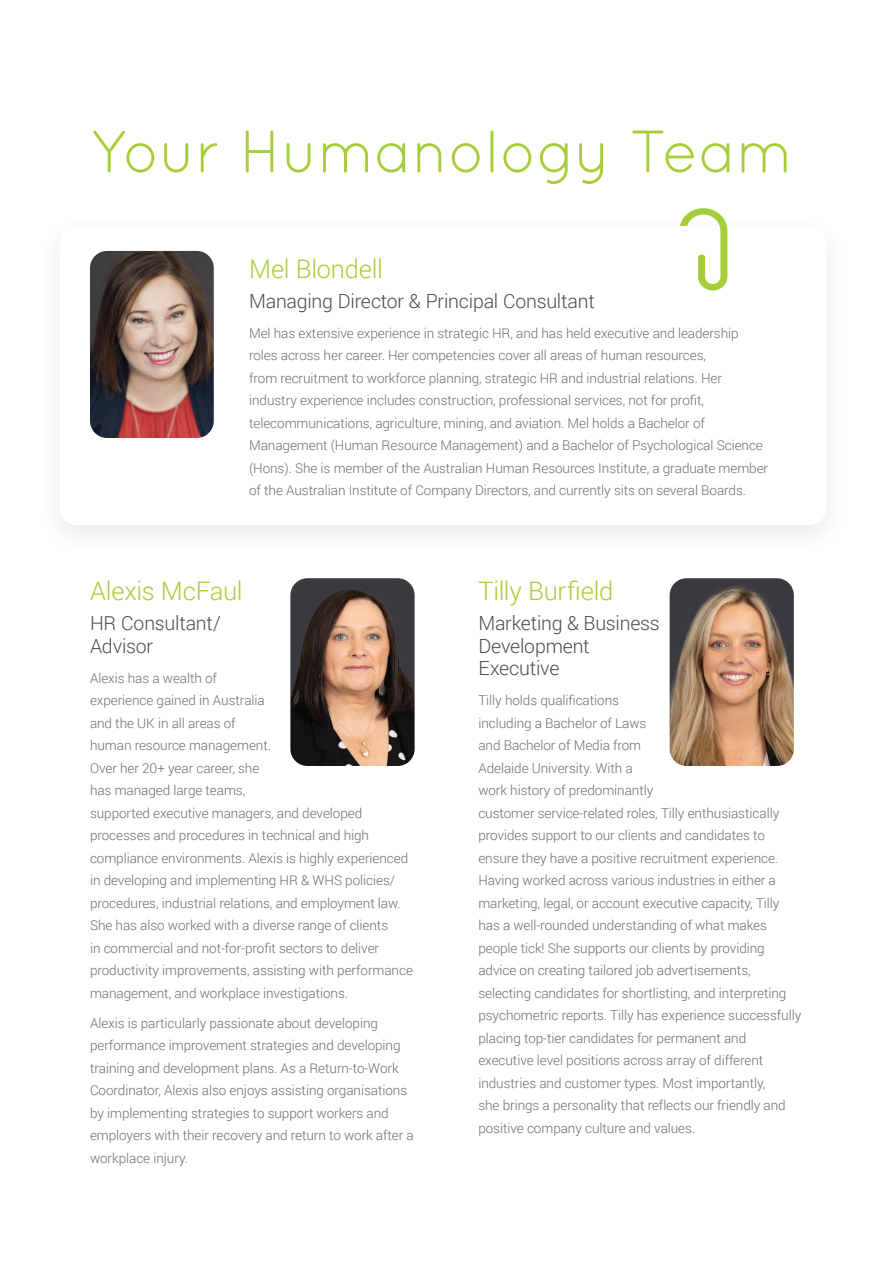
<style>
.page{position:relative;width:893px;height:1263px;background:#fff}
.page>*{position:absolute;margin:0;border:0;box-sizing:border-box;transform-origin:0 0}
.Oswald{font:60px "Quicksand";letter-spacing:-.005em;color:#a6ce39}
.Headline_13_15_Left{font:300 25.5px "Roboto";letter-spacing:-.01em;color:#a6ce39}
.Headline_13_15_Left-2{font:300 19.5px/22.5px "Roboto";letter-spacing:-.01em;color:#4b4c4d}
.Copy_Text_09_14_Full{font:300 13.5px/22.5px "Roboto";letter-spacing:-.005em;color:#6c6d70}
</style>
<div class="page">
<img style="left:290px;top:578px;width:125px;height:188px">
<img style="left:670px;top:578px;width:124px;height:188px">
<img style="left:90px;top:251px;width:124px;height:187px">
<svg style="left:680px;top:208px;width:47px;height:82px"></svg>
<p class="Oswald" style="left:90px;top:117px;width:705px">Your Humanology Team</p>
<p class="Headline_13_15_Left" style="left:249px;top:251px;width:135px">Mel Blondell</p>
<p class="Headline_13_15_Left-2" style="left:249px;top:289px;width:347px">Managing Director &amp; Principal Consultant</p>
<p class="Copy_Text_09_14_Full" style="left:249px;top:321px;width:521px">Mel has extensive experience in strategic HR, and has held executive and leadership roles across her career. Her competencies cover all areas of human resources,<br>from recruitment to workforce planning, strategic HR and industrial relations. Her industry experience includes construction, professional services, not for profit, telecommunications, agriculture, mining, and aviation. Mel holds a Bachelor of Management (Human Resource Management) and a Bachelor of Psychological Science (Hons). She is member of the Australian Human Resources Institute, a graduate member of the Australian Institute of Company Directors, and currently sits on several Boards.</p>
<p class="Headline_13_15_Left" style="left:90px;top:573px;width:154px">Alexis McFaul</p>
<p class="Headline_13_15_Left-2" style="left:90px;top:611px;width:133px">HR Consultant/<br>Advisor</p>
<p class="Copy_Text_09_14_Full" style="left:90px;top:666px;width:324px">Alexis has a wealth of<br>experience gained in Australia<br>and the UK in all areas of<br>human resource management.<br>Over her 20+ year career, she<br>has managed large teams,<br>supported executive managers, and developed processes and procedures in technical and high compliance environments. Alexis is highly experienced in developing and implementing HR &amp; WHS policies/ procedures, industrial relations, and employment law.<br>She has also worked with a diverse range of clients<br>in commercial and not-for-profit sectors to deliver productivity improvements, assisting with performance management, and workplace investigations.</p>
<p class="Copy_Text_09_14_Full" style="left:90px;top:1011px;width:325px">Alexis is particularly passionate about developing performance improvement strategies and developing training and development plans. As a Return-to-Work Coordinator, Alexis also enjoys assisting organisations by implementing strategies to support workers and employers with their recovery and return to work after a workplace injury.</p>
<p class="Headline_13_15_Left" style="left:478px;top:573px;width:136px">Tilly Burfield</p>
<p class="Headline_13_15_Left-2" style="left:478px;top:611px;width:183px">Marketing &amp; Business<br>Development<br>Executive</p>
<p class="Copy_Text_09_14_Full" style="left:478px;top:689px;width:324px">Tilly holds qualifications<br>including a Bachelor of Laws<br>and Bachelor of Media from<br>Adelaide University. With a<br>work history of predominantly<br>customer service-related roles, Tilly enthusiastically provides support to our clients and candidates to ensure they have a positive recruitment experience.<br>Having worked across various industries in either a marketing, legal, or account executive capacity, Tilly has a well-rounded understanding of what makes people tick! She supports our clients by providing advice on creating tailored job advertisements, selecting candidates for shortlisting, and interpreting psychometric reports. Tilly has experience successfully placing top-tier candidates for permanent and executive level positions across array of different industries and customer types. Most importantly,<br>she brings a personality that reflects our friendly and positive company culture and values.</p>
</div>
